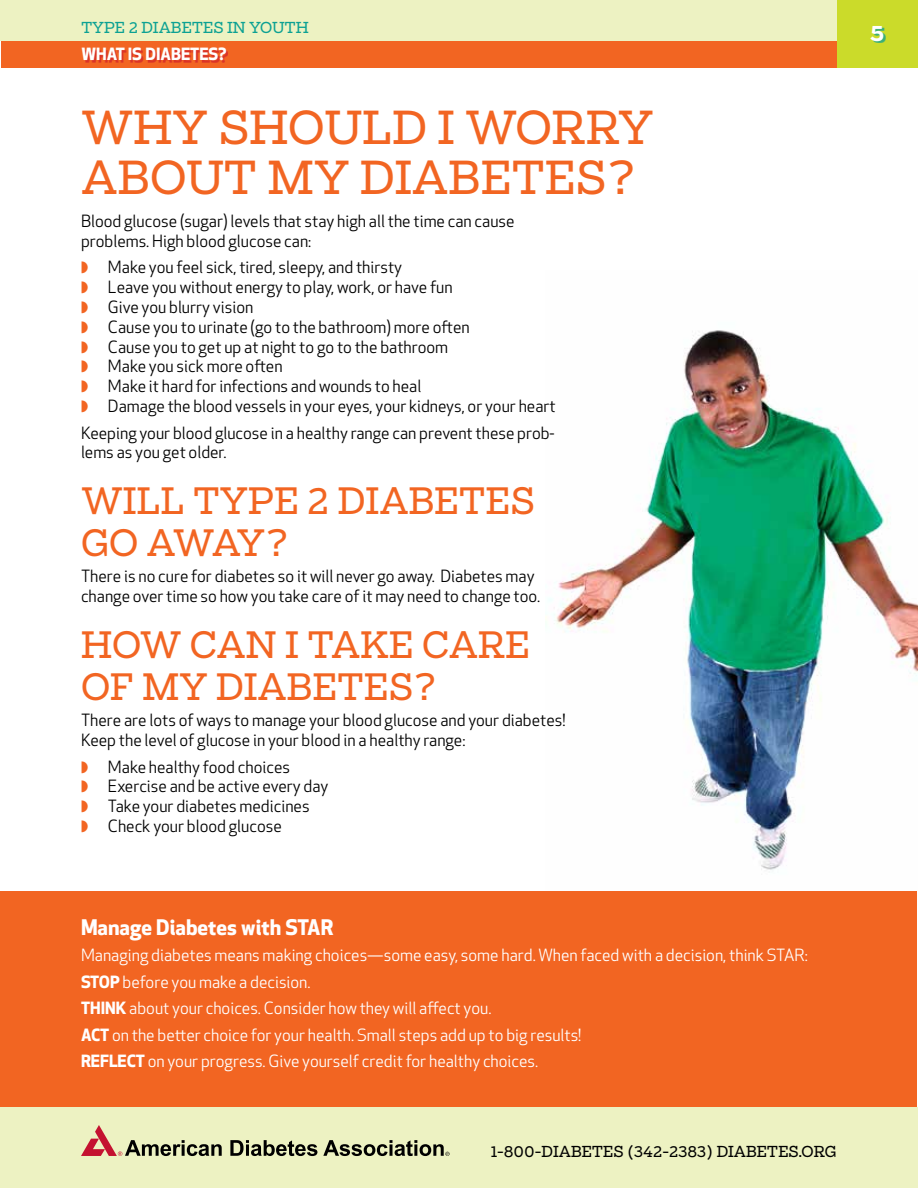
<style>
.page{position:relative;width:918px;height:1188px;background:#fff}
.page>*{position:absolute;margin:0;border:0;box-sizing:border-box;transform-origin:0 0}
.t1{font:45px/49.8px "Boomer Serif";color:#f26522}
.t2{font:36px "Boomer Serif";color:#f26522}
.t3{font:700 21px "Apex New";color:#fff}
.t4{font:700 21px "Boomer Serif";color:#fff}
.t5{font:16.5px/19.8px "Apex New";color:#000}
.t6{font:16.5px/26.5px "Apex New";color:#fff}
.t7{font:700 16.5px "Apex New";color:#fff}
.t8{font:15px "Boomer Serif";color:#000}
.t9{font:15px "Boomer Serif";color:#0ca193}
.s1{color:#f26522}
.s2{font-weight:700}
</style>
<div class="page">
<img style="left:546px;top:330px;width:372px;height:540px">
<div style="left:1px;top:891px;width:916px;height:296px;background:#f26522"></div>
<div style="left:1px;top:39px;width:836px;height:29px;background:#f26522"></div>
<div style="left:0;top:0;width:837px;height:40px;background:#edf2c2"></div>
<div style="left:0;top:1107px;width:918px;height:81px;background:#edf2c2"></div>
<div style="left:837px;top:0;width:81px;height:68px;background:#cbdb2a"></div>
<div style="left:873px;top:28px;width:13px;height:15px;background:#0ca193;opacity:.75"></div>
<svg style="left:230px;top:1140px;width:87px;height:16px"></svg>
<svg style="left:81px;top:1125px;width:141px;height:31px"></svg>
<svg style="left:323px;top:1140px;width:127px;height:16px"></svg>
<div style="left:84px;top:50px;width:144px;height:13px;background:#d2232a;opacity:.75"></div>
<p class="t9" style="left:81px;top:18px;width:229px">TYPE 2 DIABETES IN YOUTH</p>
<p class="t4" style="left:870px;top:20px;width:16px">5</p>
<p class="t7" style="left:82px;top:42px;width:146px">What is Diabetes?</p>
<h1 class="t1" style="left:81px;top:102px;width:506px">WHY SHOULD I WORRY<br>ABOUTMY DIAB</h1>
<h1 class="t1" style="left:481px;top:152px;width:157px">ETES?</h1>
<p class="t5" style="left:81px;top:211px;width:435px">Blood glucose (sugar) levels that stay high all the time can cause problems. High blood glucose can:</p>
<p class="t5" style="left:81px;top:257px;width:476px"><span class="s1">◗◗</span> Make you feel sick, tired, sleepy, and thirsty<br><span class="s1">◗◗</span> Leave you without energy to play, work, or have fun<br><span class="s1">◗◗</span> Give you blurry vision<br><span class="s1">◗◗</span> Cause you to urinate (go to the bathroom) more often<br><span class="s1">◗◗</span> Cause you to get up at night to go to the bathroom<br><span class="s1">◗◗</span> Make you sick more often<br><span class="s1">◗◗</span> Make it hard for infections and wounds to heal<br><span class="s1">◗◗</span> Damage the blood vessels in your eyes, your kidneys, or your heart</p>
<p class="t5" style="left:81px;top:423px;width:475px">Keeping your blood glucose in a healthy range can prevent these prob&shy;lems as you get older.</p>
<h2 class="t2" style="left:81px;top:479px;width:63px">WILL</h2>
<h2 class="t2" style="left:193px;top:479px;width:28px">TYP</h2>
<h2 class="t2" style="left:274px;top:479px;width:88px">E 2 DIAB</h2>
<h2 class="t2" style="left:435px;top:479px;width:96px">ETES</h2>
<h2 class="t2" style="left:81px;top:521px;width:96px">GOAWAY</h2>
<h2 class="t2" style="left:265px;top:521px;width:26px">?</h2>
<p class="t5" style="left:81px;top:566px;width:461px">There is no cure for diabetes so it will never go away. Diabetes may change over time so how you take care of it may need to change too.</p>
<h2 class="t2" style="left:81px;top:623px;width:370px">HOW CAN I TAKE CAR</h2>
<h2 class="t2" style="left:506px;top:623px;width:26px">E</h2>
<h2 class="t2" style="left:81px;top:665px;width:160px">OFMY DIAB</h2>
<h2 class="t2" style="left:313px;top:665px;width:126px">ETES?</h2>
<p class="t5" style="left:81px;top:710px;width:486px">There are lots of ways to manage your blood glucose and your diabetes!<br>Keep the level of glucose in your blood in a healthy range:</p>
<p class="t5" style="left:81px;top:757px;width:249px"><span class="s1">◗◗</span> Make healthy food choices<br><span class="s1">◗◗</span> Exercise and be active every day <span class="s1">◗◗</span> Take your diabetes medicines<br><span class="s1">◗◗</span> Check your blood glucose</p>
<p class="t3" style="left:81px;top:912px;width:254px">Manage Diabetes with STAR</p>
<p class="t6" style="left:81px;top:942px;width:728px">Managing diabetes means making choices—some easy, some hard. When faced with a decision, think STAR:<br><span class="s2">STOP</span> before you make a decision.<br><span class="s2">THINK</span></p>
<p class="t6" style="left:81px;top:995px;width:502px;text-indent:48px">about your choices. Consider how they will affect you.<br><span class="s2">ACT</span> on the better choice for your health. Small steps add up to big results!<br><span class="s2">REFLE</span></p>
<p class="t6" style="left:127px;top:1048px;width:413px"><span class="s2">CT</span> on your progress. Give yourself credit for healthy choices.</p>
<p class="t8" style="left:491px;top:1143px;width:238px">1-800-DIABETES (342-2383) DIABETES</p>
<p class="t8" style="left:798px;top:1143px;width:40px">.ORG</p>
</div>
